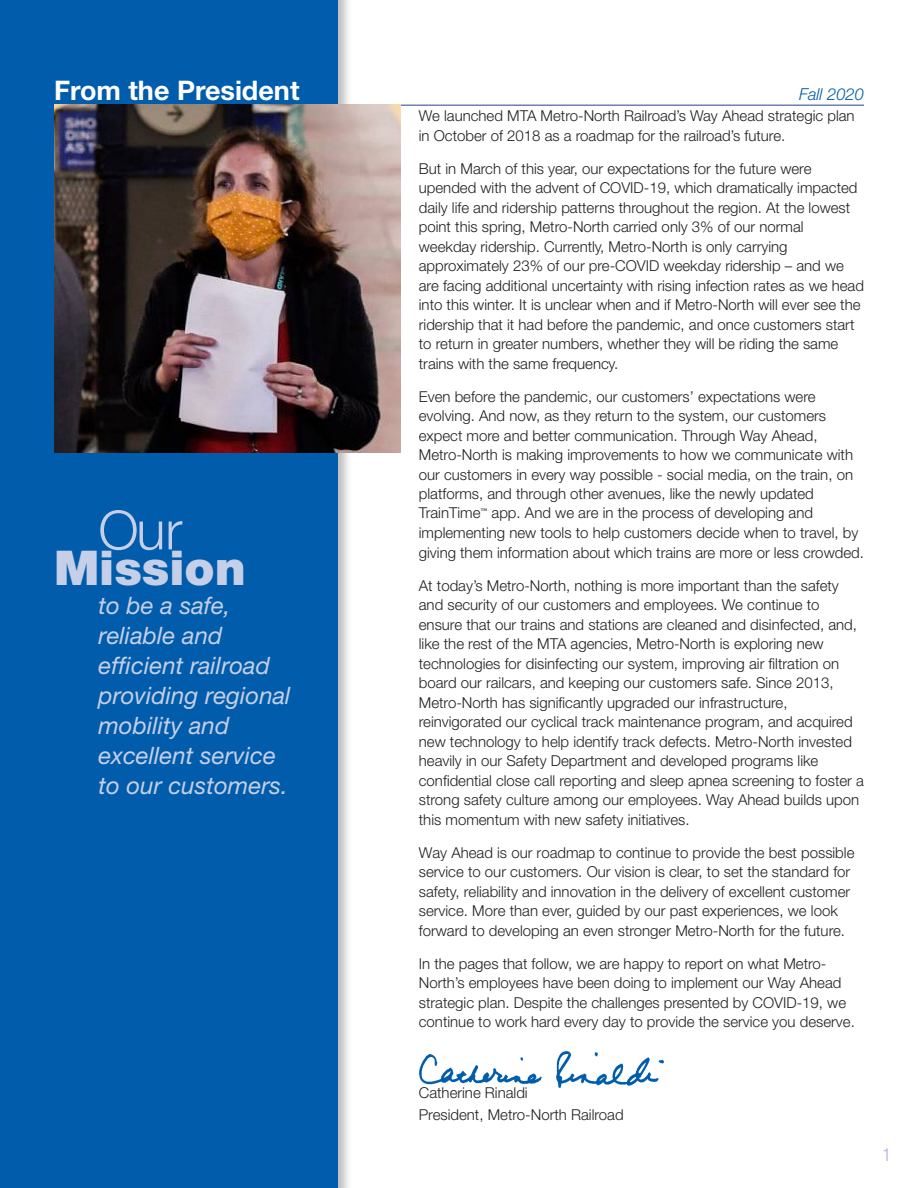
<style>
.page{position:relative;width:918px;height:1188px;background:#fff}
.page>*{position:absolute;margin:0;border:0;box-sizing:border-box;transform-origin:0 0}
.t1{font:300 54px "Helvetica Neue LT Std";color:#c6cfe8}
.t2{font:900 48px "Helvetica Neue LT Std";color:#c6cfe8}
.t3{font:700 27px "Helvetica Neue LT Std";color:#fff}
.t4{font:italic 24px/30px "Helvetica Neue LT Std";color:#c6cfe8}
.t5{font:300 condensed 18px "Helvetica Neue LT Std";color:#a1b2da}
.t6{font:italic 300 16.5px "Helvetica Neue LT Std";color:#015dab}
.t7{font:300 15px/19.5px "Helvetica Neue LT Std";color:#231f20}
.s1{font-family:"Minion Pro";font-weight:400}
</style>
<div class="page">
<div style="left:0;top:0;width:353px;height:1188px;background:#231f20;opacity:.3"></div>
<div style="left:0;top:0;width:338px;height:1188px;background:#015dab"></div>
<hr style="left:54px;top:105px;width:810px;height:1px;background:#253f8e">
<img style="left:54px;top:104px;width:347px;height:349px">
<img style="left:419px;top:1051px;width:245px;height:37px">
<h3 class="t3" style="left:54px;top:74px;width:247px">From the President</h3>
<p class="t6" style="left:799px;top:85px;width:66px">Fall 2020</p>
<p class="t7" style="left:419px;top:106px;width:437px">We launched MTA Metro-North Railroad’s Way Ahead strategic plan in October of 2018 as a roadmap for the railroad’s future.</p>
<p class="t7" style="left:419px;top:158px;width:447px">But in March of this year, our expectations for the future were upended with the advent of COVID-19, which dramatically impacted daily life and ridership patterns throughout the region. At the lowest point this spring, Metro-North carried only 3% of our normal weekday ridership. Currently, Metro-North is only carrying approximately 23% of our pre-COVID weekday ridership – and we are facing additional uncertainty with rising infection rates as we head into this winter. It is unclear when and if Metro-North will ever see the ridership that it had before the pandemic, and once customers start to return in greater numbers, whether they will be riding the same trains with the same frequency.</p>
<p class="t7" style="left:419px;top:386px;width:436px">Even before the pandemic, our customers’ expectations were evolving. And now, as they return to the system, our customers expect more and better communication. Through Way Ahead, Metro-North is making improvements to how we communicate with our customers in every way possible - social media, on the train, on platforms, and through other avenues, like the newly updated TrainTime<span class="s1">™</span> app. And we are in the process of developing and</p>
<p class="t7" style="left:419px;top:523px;width:447px">implementing new tools to help customers decide when to travel, by giving them information about which trains are more or less crowded.</p>
<p class="t7" style="left:419px;top:575px;width:447px">At today’s Metro-North, nothing is more important than the safety and security of our customers and employees. We continue to ensure that our trains and stations are cleaned and disinfected, and, like the rest of the MTA agencies, Metro-North is exploring new technologies for disinfecting our system, improving air filtration on board our railcars, and keeping our customers safe. Since 2013, Metro-North has significantly upgraded our infrastructure, reinvigorated our cyclical track maintenance program, and acquired new technology to help identify track defects. Metro-North invested heavily in our Safety Department and developed programs like confidential close call reporting and sleep apnea screening to foster a strong safety culture among our employees. Way Ahead builds upon this momentum with new safety initiatives.</p>
<p class="t7" style="left:419px;top:842px;width:437px">Way Ahead is our roadmap to continue to provide the best possible service to our customers. Our vision is clear, to set the standard for safety, reliability and innovation in the delivery of excellent customer service. More than ever, guided by our past experiences, we look forward to developing an even stronger Metro-North for the future.</p>
<p class="t7" style="left:419px;top:953px;width:437px">In the pages that follow, we are happy to report on what Metro-North’s employees have been doing to implement our Way Ahead strategic plan. Despite the challenges presented by COVID-19, we continue to work hard every day to provide the service you deserve.</p>
<h1 class="t1" style="left:98px;top:497px;width:85px">Our</h1>
<h2 class="t2" style="left:54px;top:539px;width:193px">Mission</h2>
<h3 class="t4" style="left:98px;top:590px;width:194px">to be a safe, reliable and efficient railroad providing regional mobility and excellent service to our customers.</h3>
<p class="t7" style="left:419px;top:1081px;width:206px;line-height:21.8px">Catherine Rinaldi<br>President, Metro-North Railroad</p>
<p class="t5" style="left:882px;top:1144px;width:10px">1</p>
</div>
